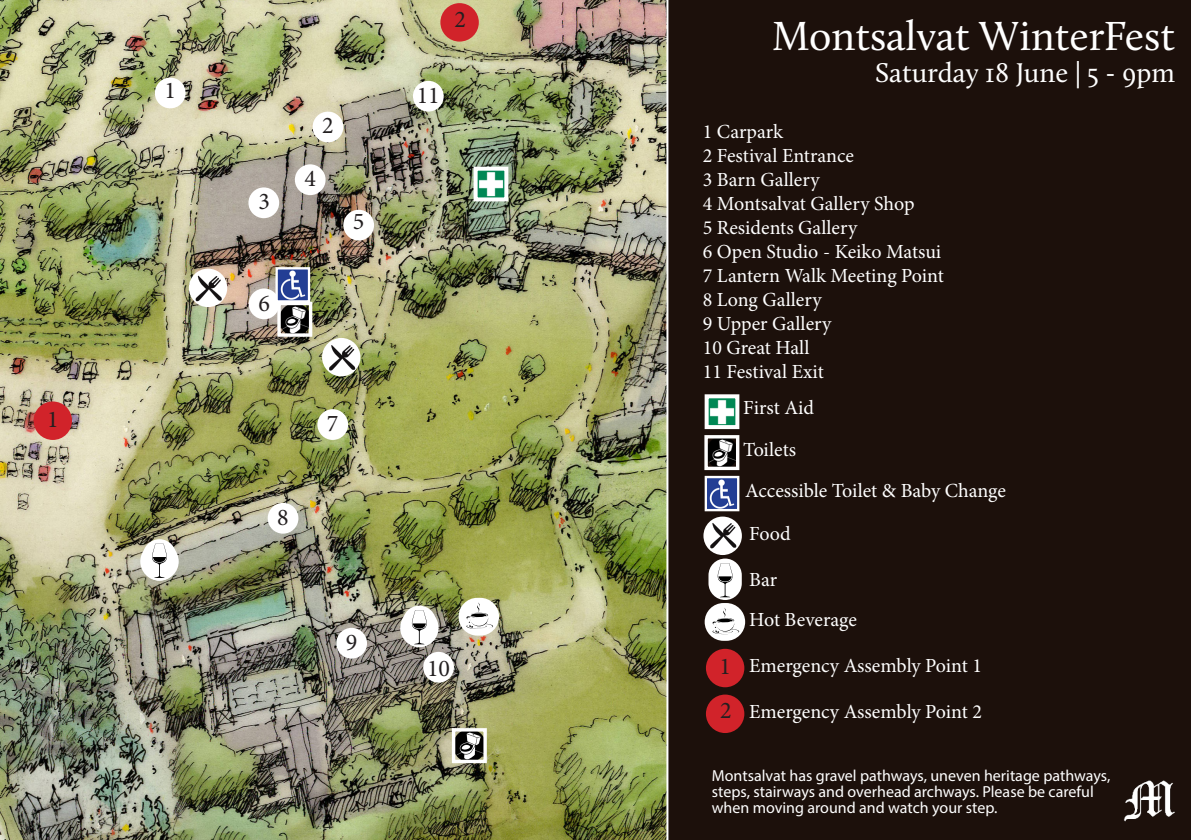
<style>
.page{position:relative;width:1191px;height:840px;background:#fff}
.page>*{position:absolute;margin:0;border:0;box-sizing:border-box;transform-origin:0 0}
.t1{font:42px "Calluna";color:#fff}
.t2{font:28px "Calluna";color:#fff}
.t3{font:24px "Minion Pro";color:#231f20}
.t4{font:20px "Minion Pro";color:#fff}
.t5{font:16px/16px "Myriad Pro";color:#fff}
</style>
<div class="page">
<div style="left:668px;top:0;width:523px;height:839px;background:#1c100b"></div>
<img style="left:0;top:0;width:667px;height:839px">
<img style="left:1122px;top:772px;width:53px;height:52px">
<div style="left:189px;top:268px;width:38px;height:39px;background:#fff;border-radius:50%"></div>
<svg style="left:195px;top:275px;width:27px;height:26px"></svg>
<div style="left:322px;top:338px;width:38px;height:38px;background:#fff;border-radius:50%"></div>
<svg style="left:329px;top:345px;width:26px;height:25px"></svg>
<img style="left:458px;top:597px;width:41px;height:38px;border-radius:19px">
<img style="left:465px;top:612px;width:28px;height:16px">
<svg style="left:477px;top:601px;width:3px;height:11px"></svg>
<div style="left:400px;top:608px;width:38px;height:38px;background:#fff;border-radius:50%"></div>
<div style="left:403px;top:605px;width:33px;height:41px;background:#fff;border-radius:17px"></div>
<svg style="left:412px;top:610px;width:15px;height:34px"></svg>
<div style="left:140px;top:542px;width:39px;height:38px;background:#fff;border-radius:50%"></div>
<div style="left:143px;top:539px;width:33px;height:41px;background:#fff;border-radius:17px"></div>
<svg style="left:152px;top:543px;width:15px;height:34px"></svg>
<div style="left:248px;top:187px;width:31px;height:31px;background:#fff;border-radius:50%"></div>
<div style="left:413px;top:81px;width:31px;height:30px;background:#fff;border-radius:50%"></div>
<div style="left:312px;top:111px;width:31px;height:31px;background:#fff;border-radius:50%"></div>
<div style="left:155px;top:78px;width:31px;height:30px;background:#fff;border-radius:50%"></div>
<div style="left:343px;top:210px;width:31px;height:30px;background:#fff;border-radius:50%"></div>
<div style="left:249px;top:288px;width:30px;height:31px;background:#fff;border-radius:50%"></div>
<div style="left:317px;top:409px;width:31px;height:30px;background:#fff;border-radius:50%"></div>
<div style="left:268px;top:502px;width:30px;height:31px;background:#fff;border-radius:50%"></div>
<div style="left:336px;top:627px;width:31px;height:31px;background:#fff;border-radius:50%"></div>
<div style="left:423px;top:651px;width:31px;height:31px;background:#fff;border-radius:50%"></div>
<div style="left:440px;top:3px;width:39px;height:39px;background:#d1232a;border-radius:50%"></div>
<div style="left:34px;top:401px;width:38px;height:38px;background:#d1232a;border-radius:50%"></div>
<div style="left:295px;top:164px;width:30px;height:31px;background:#fff;border-radius:50%"></div>
<div style="left:706px;top:648px;width:38px;height:39px;background:#d1232a;border-radius:50%"></div>
<img style="left:478px;top:171px;width:25px;height:25px">
<div style="left:473px;top:166px;width:35px;height:35px;border:4px solid #fff"></div>
<img style="left:709px;top:399px;width:25px;height:25px">
<div style="left:704px;top:394px;width:35px;height:35px;border:4px solid #fff"></div>
<img style="left:708px;top:439px;width:27px;height:27px">
<div style="left:704px;top:435px;width:35px;height:35px;border:3px solid #fff"></div>
<img style="left:456px;top:731px;width:27px;height:27px">
<div style="left:452px;top:727px;width:35px;height:35px;border:3px solid #fff"></div>
<img style="left:281px;top:305px;width:27px;height:27px">
<div style="left:277px;top:301px;width:35px;height:35px;border:3px solid #fff"></div>
<div style="left:703px;top:516px;width:39px;height:38px;background:#fff;border-radius:50%"></div>
<svg style="left:710px;top:523px;width:26px;height:25px"></svg>
<div style="left:708px;top:558px;width:34px;height:41px;background:#fff;border-radius:17px"></div>
<svg style="left:717px;top:563px;width:15px;height:34px"></svg>
<img style="left:704px;top:602px;width:41px;height:38px;border-radius:19px">
<img style="left:711px;top:617px;width:28px;height:16px">
<svg style="left:723px;top:606px;width:3px;height:11px"></svg>
<div style="left:706px;top:694px;width:38px;height:38px;background:#d1232a;border-radius:50%"></div>
<img style="left:707px;top:478px;width:29px;height:30px">
<div style="left:704px;top:475px;width:35px;height:36px;border:2px solid #fff"></div>
<img style="left:278px;top:270px;width:29px;height:29px">
<div style="left:275px;top:267px;width:35px;height:35px;border:2px solid #fff"></div>
<p class="t3" style="left:47px;top:402px;width:13px">1</p>
<p class="t3" style="left:164px;top:74px;width:13px">1</p>
<p class="t3" style="left:258px;top:185px;width:13px">3</p>
<p class="t3" style="left:258px;top:287px;width:13px">6</p>
<p class="t3" style="left:322px;top:110px;width:13px">2</p>
<p class="t3" style="left:304px;top:162px;width:13px">4</p>
<p class="t3" style="left:353px;top:205px;width:13px">5</p>
<p class="t3" style="left:277px;top:500px;width:13px">8</p>
<p class="t3" style="left:327px;top:407px;width:13px">7</p>
<p class="t3" style="left:346px;top:625px;width:13px">9</p>
<p class="t3" style="left:454px;top:3px;width:13px">2</p>
<p class="t3" style="left:417px;top:79px;width:25px">11</p>
<p class="t3" style="left:427px;top:652px;width:25px">10</p>
<p class="t1" style="left:772px;top:10px;width:405px">Montsalvat WinterFest</p>
<p class="t2" style="left:875px;top:55px;width:301px">Saturday 18 June | 5 - 9pm</p>
<p class="t4" style="left:703px;top:118px;width:82px">1 Carpark</p>
<p class="t4" style="left:703px;top:142px;width:153px">2 Festival Entrance</p>
<p class="t4" style="left:703px;top:166px;width:118px">3 Barn Gallery</p>
<p class="t4" style="left:703px;top:190px;width:213px">4 Montsalvat Gallery Shop</p>
<p class="t4" style="left:703px;top:214px;width:156px">5 Residents Gallery</p>
<p class="t4" style="left:703px;top:238px;width:240px">6 Open Studio - Keiko Matsui</p>
<p class="t4" style="left:703px;top:262px;width:243px">7 Lantern Walk Meeting Point</p>
<p class="t4" style="left:703px;top:286px;width:120px">8 Long Gallery</p>
<p class="t4" style="left:703px;top:310px;width:130px">9 Upper Gallery</p>
<p class="t4" style="left:703px;top:334px;width:108px">10 Great Hall</p>
<p class="t4" style="left:703px;top:358px;width:122px">11 Festival Exit</p>
<p class="t4" style="left:743px;top:394px;width:72px">First Aid</p>
<p class="t4" style="left:743px;top:436px;width:54px">Toilets</p>
<p class="t3" style="left:719px;top:650px;width:13px">1</p>
<p class="t3" style="left:720px;top:694px;width:13px">2</p>
<p class="t4" style="left:745px;top:477px;width:262px">Accessible Toilet &amp; Baby Change</p>
<p class="t4" style="left:749px;top:519px;width:43px">Food</p>
<p class="t4" style="left:749px;top:566px;width:29px">Bar</p>
<p class="t4" style="left:749px;top:605px;width:109px">Hot Beverage</p>
<p class="t4" style="left:749px;top:651px;width:234px">Emergency Assembly Point 1</p>
<p class="t4" style="left:749px;top:697px;width:234px">Emergency Assembly Point 2</p>
<p class="t5" style="left:712px;top:767px;width:400px">Montsalvat has gravel pathways, uneven heritage pathways, steps, stairways and overhead archways. Please be careful when moving around and watch your step.</p>
</div>
